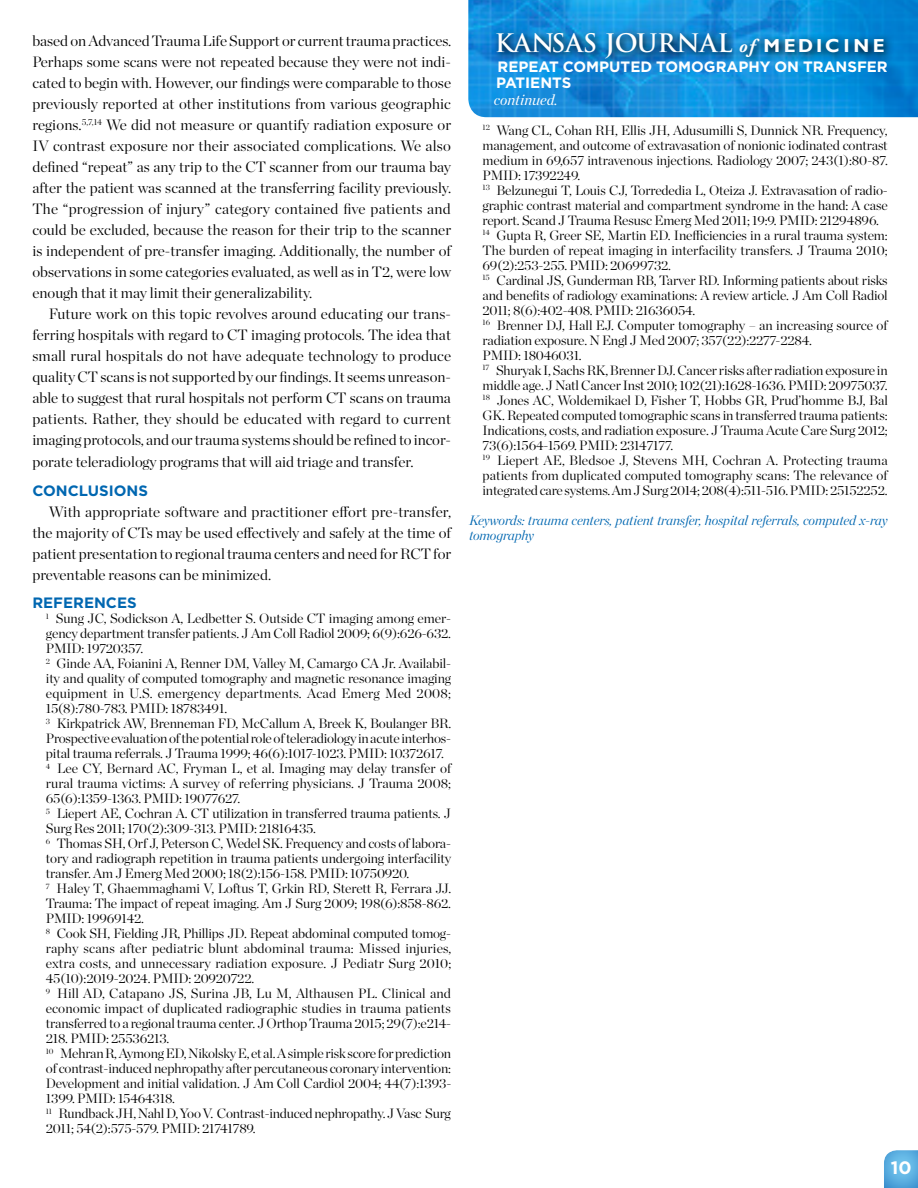
<style>
.page{position:relative;width:918px;height:1188px;background:#fff}
.page>*{position:absolute;margin:0;border:0;box-sizing:border-box;transform-origin:0 0}
.t1{font:700 24.9px "Trajan Pro";color:#fff}
.t2{font:700 18px "Gotham";color:#fff}
.t3{font:300 15px/21px "Chronicle Display";color:#000;text-align:justify}
.t4{font:700 15px "Gotham";color:#fff}
.t5{font:700 15px "Gotham";color:#0067b1}
.t6{font:italic 15px "Chronicle Display";color:#fff}
.t7{font:300 13.5px/15px "Chronicle Display";letter-spacing:-.01em;color:#000;text-align:justify}
.t8{font:italic 300 13.5px/15px "Chronicle Display";letter-spacing:-.01em;color:#0067b1}
.s1{color:#fff}
.s2{font-family:"Adobe Garamond Pro";font-style:italic;font-size:18.75px}
.s3{font-family:"Gill Sans";font-size:18.75px}
</style>
<div class="page">
<img style="left:468px;top:0;width:450px;height:117px">
<svg style="left:492px;top:27px;width:402px;height:41px;background:#107abd"></svg>
<svg style="left:884px;top:1150px;width:34px;height:38px"></svg>
<p class="t3" style="left:32px;top:29px;width:420px">based on Advanced Trauma Life Support or current trauma practices.<br>Perhaps some scans were not repeated because they were not indi&shy;cated to begin with. However, our findings were comparable to those previously reported at other institutions from various geographic regions.<sup>5,7,14</sup> We did not measure or quantify radiation exposure or IV contrast exposure nor their associated complications. We also defined “repeat” as any trip to the CT scanner from our trauma bay after the patient was scanned at the transferring facility previously.<br>The “progression of injury” category contained five patients and could be excluded, because the reason for their trip to the scanner is independent of pre-transfer imaging. Additionally, the number of observations in some categories evaluated, as well as in T2, were low enough that it may limit their generalizability.</p>
<p class="t3" style="left:32px;top:302px;width:420px;text-indent:17px">Future work on this topic revolves around educating our trans&shy;ferring hospitals with regard to CT imaging protocols. The idea that small rural hospitals do not have adequate technology to produce quality CT scans is not supported by our findings. It seems unreason&shy;able to suggest that rural hospitals not perform CT scans on trauma patients. Rather, they should be educated with regard to current imaging protocols, and our trauma systems should be refined to incor-</p>
<p class="t3" style="left:32px;top:451px;width:383px">porate teleradiology programs that will aid triage and transfer.</p>
<p class="t5" style="left:32px;top:481px;width:117px">CONCLUSIONS</p>
<p class="t3" style="left:32px;top:500px;width:420px;text-indent:17px">With appropriate software and practitioner effort pre-transfer, the majority of CTs may be used effectively and safely at the time of patient presentation to regional trauma centers and need for RCT for preventable reasons can be minimized.</p>
<p class="t5" style="left:32px;top:593px;width:106px">REFERENCES</p>
<p class="t7" style="left:46px;top:610px;width:407px"><sup>1</sup> Sung JC, Sodickson A, Ledbetter S. Outside CT imaging among emer&shy;gency department transfer patients. J Am Coll Radiol 2009; 6(9):626-632.<br>PMID: 19720357.</p>
<p class="t7" style="left:46px;top:655px;width:407px"><sup>2</sup> Ginde AA, Foianini A, Renner DM, Valley M, Camargo CA Jr. Availabil&shy;ity and quality of computed tomography and magnetic resonance imaging equipment in U.S. emergency departments. Acad Emerg Med 2008; 15(8):780-783. PMID: 18783491.</p>
<p class="t7" style="left:46px;top:715px;width:407px"><sup>3</sup><span class="s1">x</span>Kirkpatrick AW, Brenneman FD, McCallum A, Breek K, Boulanger BR.<br>Prospective evaluation of the potential role of teleradiology in acute interhos&shy;pital trauma referrals. J Trauma 1999; 46(6):1017-1023. PMID: 10372617.</p>
<p class="t7" style="left:46px;top:760px;width:407px"><sup>4</sup><span class="s1">x</span>Lee CY, Bernard AC, Fryman L, et al. Imaging may delay transfer of rural trauma victims: A survey of referring physicians. J Trauma 2008; 65(6):1359-1363. PMID: 19077627.</p>
<p class="t7" style="left:46px;top:805px;width:407px"><sup>5</sup> Liepert AE, Cochran A. CT utilization in transferred trauma patients. J<br>Surg Res 2011; 170(2):309-313. PMID: 21816435.</p>
<p class="t7" style="left:46px;top:835px;width:407px"><sup>6</sup> Thomas SH, Orf J, Peterson C, Wedel SK. Frequency and costs of labora&shy;tory and radiograph repetition in trauma patients undergoing interfacility transfer. Am J Emerg Med 2000; 18(2):156-158. PMID: 10750920.</p>
<p class="t7" style="left:46px;top:880px;width:407px"><sup>7</sup><span class="s1">x</span>Haley T, Ghaemmaghami V, Loftus T, Grkin RD, Sterett R, Ferrara JJ.<br>Trauma: The impact of repeat imaging. Am J Surg 2009; 198(6):858-862.<br>PMID: 19969142.</p>
<p class="t7" style="left:46px;top:925px;width:407px"><sup>8</sup><span class="s1">x</span>Cook SH, Fielding JR, Phillips JD. Repeat abdominal computed tomog&shy;raphy scans after pediatric blunt abdominal trauma: Missed injuries, extra costs, and unnecessary radiation exposure. J Pediatr Surg 2010; 45(10):2019-2024. PMID: 20920722.</p>
<p class="t7" style="left:46px;top:985px;width:407px"><sup>9</sup><span class="s1">x</span>Hill AD, Catapano JS, Surina JB, Lu M, Althausen PL. Clinical and economic impact of duplicated radiographic studies in trauma patients transferred to a regional trauma center. J Orthop Trauma 2015; 29(7):e214- 218. PMID: 25536213.</p>
<p class="t7" style="left:46px;top:1045px;width:407px"><sup>10</sup><span class="s1">x</span>Mehran R, Aymong ED, Nikolsky E, et al. A simple risk score for prediction of contrast-induced nephropathy after percutaneous coronary intervention:<br>Development and initial validation. J Am Coll Cardiol 2004; 44(7):1393- 1399. PMID: 15464318.</p>
<p class="t7" style="left:46px;top:1105px;width:407px"><sup>11</sup><span class="s1">x</span>Rundback JH, Nahl D, Yoo V. Contrast-induced nephropathy. J Vasc Surg<br>2011; 54(2):575-579. PMID: 21741789.</p>
<p class="t1" style="left:495px;top:28px;width:391px">KANSAS JOURNAL <span class="s2">of</span> <span class="s3">M EDIC I N E</span></p>
<p class="t4" style="left:498px;top:56px;width:392px">REPEAT COMPUTED TOMOGRAPHY ON TRANSFER</p>
<p class="t4" style="left:496px;top:73px;width:77px">PATIENTS</p>
<p class="t6" style="left:494px;top:88px;width:65px">continued.</p>
<p class="t7" style="left:483px;top:121px;width:407px"><sup>12</sup><span class="s1">x</span>Wang CL, Cohan RH, Ellis JH, Adusumilli S, Dunnick NR. Frequency, management, and outcome of extravasation of nonionic iodinated contrast medium in 69,657 intravenous injections. Radiology 2007; 243(1):80-87.<br>PMID: 17392249.</p>
<p class="t7" style="left:483px;top:181px;width:407px"><sup>13</sup><span class="s1">x</span>Belzunegui T, Louis CJ, Torrededia L, Oteiza J. Extravasation of radio&shy;graphic contrast material and compartment syndrome in the hand: A case report. Scand J Trauma Resusc Emerg Med 2011; 19:9. PMID: 21294896.</p>
<p class="t7" style="left:483px;top:226px;width:407px"><sup>14</sup><span class="s1">x</span>Gupta R, Greer SE, Martin ED. Inefficiencies in a rural trauma system:<br>The burden of repeat imaging in interfacility transfers. J Trauma 2010; 69(2):253-255. PMID: 20699732.</p>
<p class="t7" style="left:483px;top:271px;width:407px"><sup>15</sup><span class="s1">x</span>Cardinal JS, Gunderman RB, Tarver RD. Informing patients about risks and benefits of radiology examinations: A review article. J Am Coll Radiol 2011; 8(6):402-408. PMID: 21636054.</p>
<p class="t7" style="left:483px;top:316px;width:407px"><sup>16</sup><span class="s1">x</span>Brenner DJ, Hall EJ. Computer tomography – an increasing source of radiation exposure. N Engl J Med 2007; 357(22):2277-2284.</p>
<p class="t7" style="left:483px;top:346px;width:101px">PMID: 18046031.</p>
<p class="t7" style="left:483px;top:361px;width:407px"><sup>17</sup><span class="s1">x</span>Shuryak I, Sachs RK, Brenner DJ. Cancer risks after radiation exposure in middle age. J Natl Cancer Inst 2010; 102(21):1628-1636. PMID: 20975037.</p>
<p class="t7" style="left:483px;top:391px;width:407px"><sup>18</sup><span class="s1">x</span>Jones AC, Woldemikael D, Fisher T, Hobbs GR, Prud’homme BJ, Bal GK. Repeated computed tomographic scans in transferred trauma patients:<br>Indications, costs, and radiation exposure. J Trauma Acute Care Surg 2012; 73(6):1564-1569. PMID: 23147177.</p>
<p class="t7" style="left:483px;top:451px;width:407px"><sup>19</sup><span class="s1">x</span>Liepert AE, Bledsoe J, Stevens MH, Cochran A. Protecting trauma patients from duplicated computed tomography scans: The relevance of integrated care systems. Am J Surg 2014; 208(4):511-516. PMID: 25152252.</p>
<p class="t8" style="left:469px;top:511px;width:420px">Keywords: trauma centers, patient transfer, hospital referrals, computed x-ray tomography</p>
<h2 class="t2" style="left:891px;top:1156px;width:22px">10</h2>
</div>
